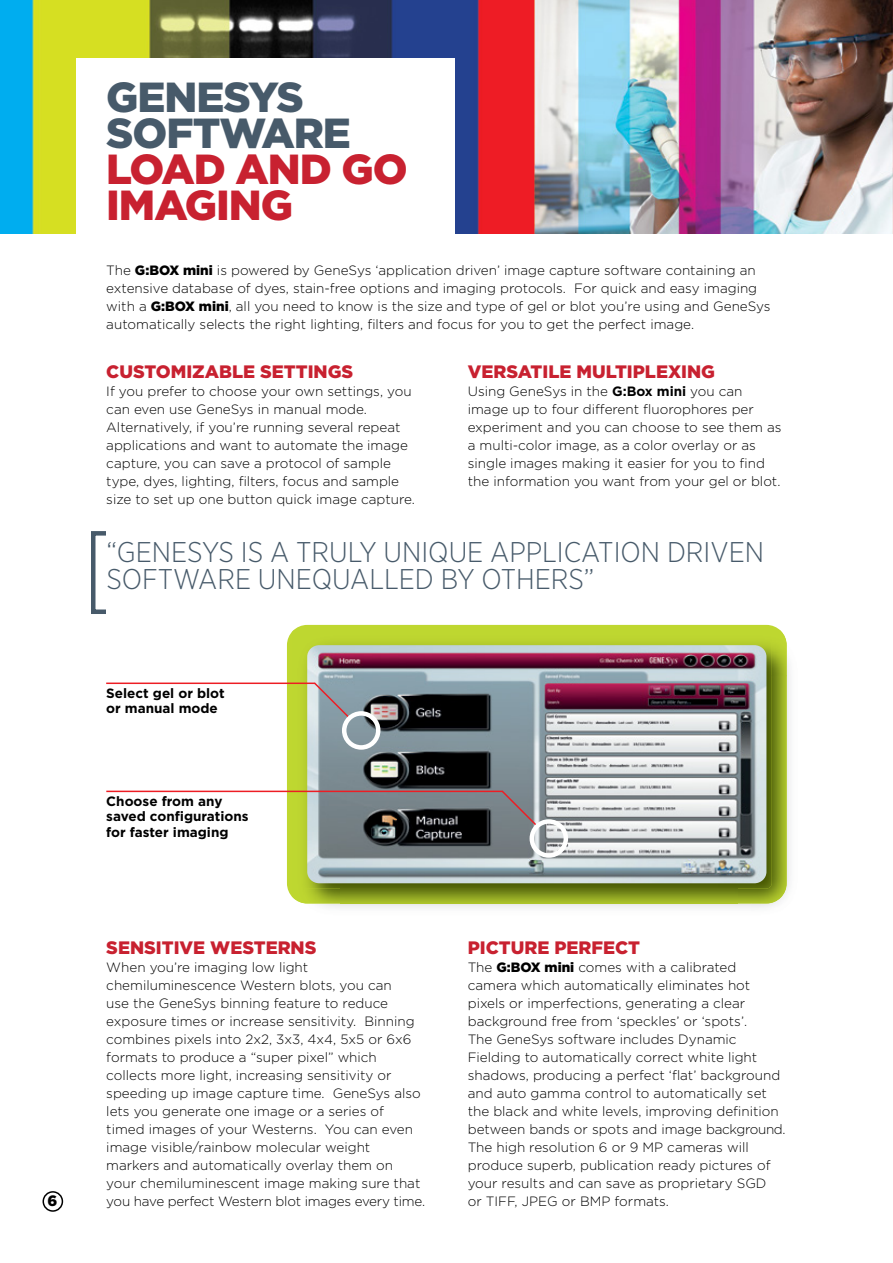
<style>
.page{position:relative;width:893px;height:1263px;background:#fff}
.page>*{position:absolute;margin:0;border:0;box-sizing:border-box;transform-origin:0 0}
.t1{font:900 42px/36px "Gotham";letter-spacing:-.025em;color:#c82130}
.t2{font:900 42px/36px "Gotham";letter-spacing:-.025em;color:#475a6a}
.t3{font:300 28.5px/27px "Gotham Narrow";color:#475a6a}
.t4{font:900 18px "Gotham";color:#c82130}
.t5{font:900 15px "Gotham";color:#000}
.t6{font:300 13.5px/18px "Gotham";color:#000}
.t7{font:700 13.5px/15.8px "Gotham";color:#000}
.s1{font-weight:900}
.s2{font-weight:700}
</style>
<div class="page">
<img style="left:0;top:0;width:893px;height:234px">
<div style="left:77px;top:59px;width:378px;height:193px;background:#fff"></div>
<svg style="left:287px;top:625px;width:493px;height:272px;background:#9db22b"></svg>
<img style="left:752px;top:660px;width:38px;height:248px">
<img style="left:303px;top:903px;width:449px;height:5px">
<img style="left:292px;top:630px;width:495px;height:45px">
<img style="left:292px;top:675px;width:50px;height:228px">
<img style="left:737px;top:675px;width:50px;height:228px">
<img style="left:341px;top:888px;width:397px;height:15px">
<img style="left:307px;top:645px;width:459px;height:238px">
<svg style="left:312px;top:681px;width:41px;height:40px;background:#9ba5af"></svg>
<div style="left:342px;top:711px;width:38px;height:39px;border:4px solid #fff;border-radius:50%"></div>
<hr style="left:106px;top:682px;width:209px;height:2px;background:#ed1d24">
<svg style="left:500px;top:789px;width:40px;height:40px;background:#8a8b91"></svg>
<div style="left:530px;top:819px;width:38px;height:39px;border:4px solid #fff;border-radius:50%"></div>
<hr style="left:106px;top:791px;width:397px;height:1px;background:#ed1d24">
<div style="left:91px;top:531px;width:80px;height:83px;border:4px solid #475a6a"></div>
<div style="left:106px;top:523px;width:70px;height:97px;background:#fff"></div>
<div style="left:43px;top:1191px;width:20px;height:21px;border:2px solid #000;border-radius:50%"></div>
<p class="t5" style="left:48px;top:1190px;width:11px">6</p>
<h1 class="t2" style="left:106px;top:79px;width:246px">GENESYS<br>SOFTWARE</h1>
<h1 class="t1" style="left:106px;top:151px;width:303px">LOAD AND GO<br>IMAGING</h1>
<p class="t6" style="left:106px;top:261px;width:666px">The <span class="s1">G:BOX mini</span> is powered by GeneSys ‘application driven’ image capture software containing an extensive database of dyes, stain-free options and imaging protocols. For quick and easy imaging with a <span class="s1">G:BOX mini</span>, all you need to know is the size and type of gel or blot you’re using and GeneSys automatically selects the right lighting, filters and focus for you to get the perfect image.</p>
<h3 class="t4" style="left:106px;top:359px;width:248px">CUSTOMIZABLE SETTINGS</h3>
<p class="t6" style="left:106px;top:382px;width:310px">If you prefer to choose your own settings, you can even use GeneSys in manual mode.<br>Alternatively, if you’re running several repeat applications and want to automate the image capture, you can save a protocol of sample type, dyes, lighting, filters, focus and sample size to set up one button quick image capture.</p>
<h3 class="t4" style="left:468px;top:359px;width:249px">VERSATILE MULTIPLEXING</h3>
<p class="t6" style="left:468px;top:382px;width:315px">Using GeneSys in the <span class="s2">G:Box mini</span> you can image up to four different fluorophores per experiment and you can choose to see them as a multi-color image, as a color overlay or as single images making it easier for you to find the information you want from your gel or blot.</p>
<h2 class="t3" style="left:106px;top:538px;width:659px">“GENESYS IS A TRULY UNIQUE APPLICATION DRIVEN<br>SOFTWARE UNEQUALLED BY OTHERS”</h2>
<p class="t7" style="left:106px;top:685px;width:120px">Select gel or blot or manual mode</p>
<p class="t7" style="left:106px;top:793px;width:144px">Choose from any saved configurations for faster imaging</p>
<h3 class="t4" style="left:106px;top:935px;width:212px">SENSITIVE WESTERNS</h3>
<p class="t6" style="left:106px;top:958px;width:320px">When you’re imaging low light chemiluminescence Western blots, you can<br>use the GeneSys binning feature to reduce exposure times or increase sensitivity. Binning combines pixels into 2x2, 3x3, 4x4, 5x5 or 6x6 formats to produce a “super pixel” which collects more light, increasing sensitivity or speeding up image capture time. GeneSys also lets you generate one image or a series of timed images of your Westerns. You can even image visible/rainbow molecular weight markers and automatically overlay them on your chemiluminescent image making sure that you have perfect Western blot images every time.</p>
<h3 class="t4" style="left:468px;top:935px;width:174px">PICTURE PERFECT</h3>
<p class="t6" style="left:468px;top:958px;width:319px">The <span class="s1">G:BOX mini</span> comes with a calibrated camera which automatically eliminates hot pixels or imperfections, generating a clear background free from ‘speckles’ or ‘spots’.<br>The GeneSys software includes Dynamic Fielding to automatically correct white light shadows, producing a perfect ‘flat’ background and auto gamma control to automatically set the black and white levels, improving definition between bands or spots and image background.<br>The high resolution 6 or 9 MP cameras will produce superb, publication ready pictures of your results and can save as proprietary SGD<br>or TIFF, JPEG or BMP formats.</p>
</div>
